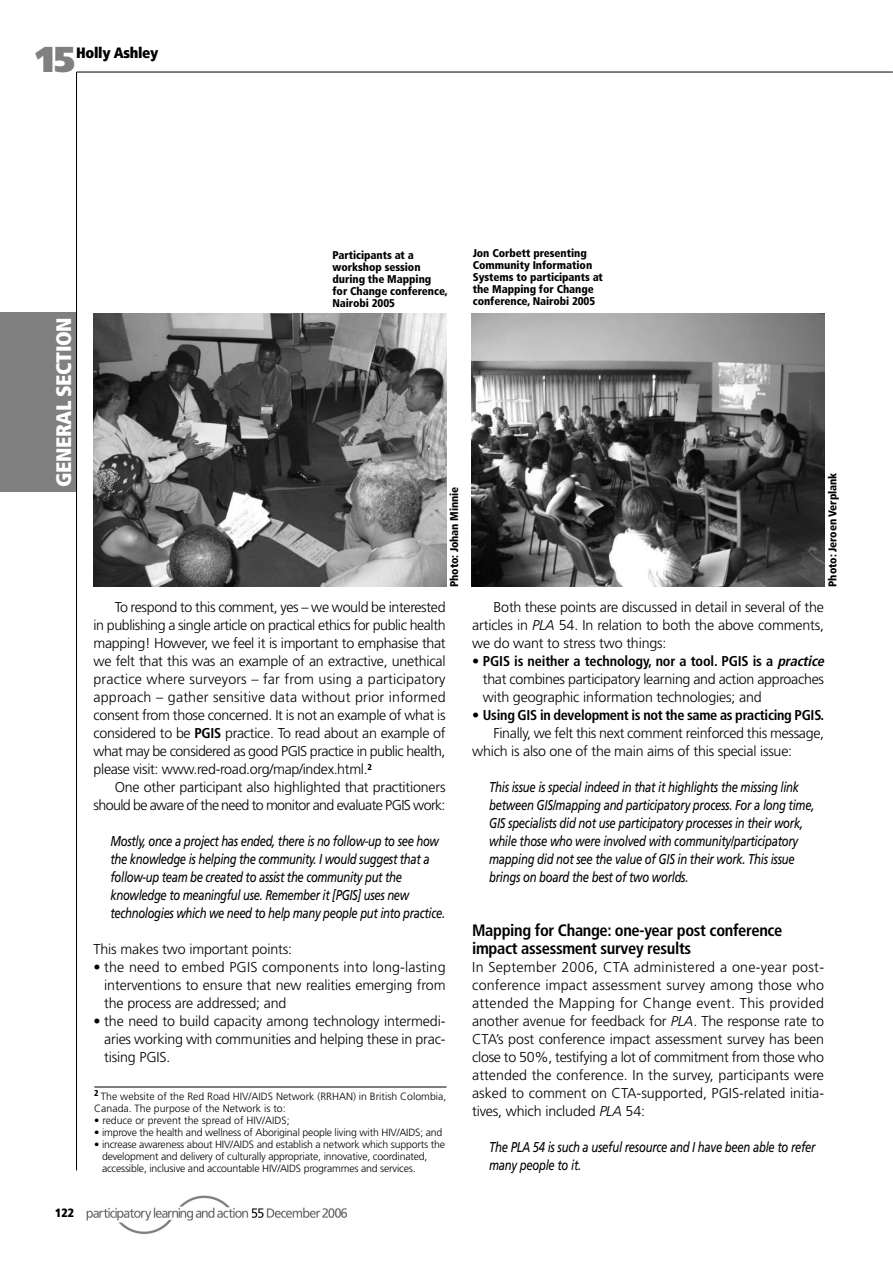
<style>
.page{position:relative;width:893px;height:1263px;background:#fff}
.page>*{position:absolute;margin:0;border:0;box-sizing:border-box;transform-origin:0 0}
.t1{font:900 36px "Frutiger";color:#808080}
.t2{font:900 condensed 21px "Frutiger";letter-spacing:-.02em;color:#fff}
.t3{font:700 condensed 16.5px/18px "Frutiger";letter-spacing:-.02em;color:#000}
.t4{font:900 condensed 15px "Frutiger";letter-spacing:-.02em;color:#000}
.t5{font:300 14.25px/18px "Frutiger";letter-spacing:-.015em;color:#000;text-align:justify}
.t6{font:italic 14.25px/18px "Frutiger";letter-spacing:-.02em;color:#000;scale:.79 1}
.t7{font:700 condensed 14.25px "Frutiger";letter-spacing:-.02em;color:#000}
.t8{font:900 condensed 12px "Frutiger";color:#000}
.t9{font:900 condensed 11.25px/12px "Frutiger";letter-spacing:-.005em;color:#000}
.t10{font:300 10.5px/12px "Frutiger";letter-spacing:-.015em;color:#000}
.s1{font-weight:700;font-stretch:condensed}
.s2{font-style:italic}
.s3{font-weight:700;font-style:italic;font-stretch:condensed}
.s4{font-weight:300;font-stretch:normal}
</style>
<div class="page">
<div style="left:0;top:313px;width:76px;height:179px;background:#808080"></div>
<hr style="left:77px;top:72px;width:816px;height:1px;background:#000">
<hr style="left:76px;top:72px;width:1px;height:1098px;background:#000">
<img style="left:86px;top:1195px;width:261px;height:39px">
<hr style="left:94px;top:1087px;width:352px;height:1px;background:#000">
<img style="left:94px;top:313px;width:352px;height:273px">
<img style="left:472px;top:313px;width:353px;height:274px">
<h1 class="t1" style="left:36px;top:45px;width:41px">15</h1>
<p class="t4" style="left:76px;top:47px;width:84px">Holly Ashley</p>
<h2 class="t2" style="left:55px;top:486px;width:170px;rotate:-90deg">GENERAL SECTION</h2>
<p class="t9" style="left:332px;top:249px;width:117px">Participants at a workshop session during the Mapping for Change conference,<br>Nairobi 2005</p>
<p class="t9" style="left:473px;top:248px;width:132px">Jon Corbett presenting<br>Community Information<br>Systems to participants at the Mapping for Change conference, Nairobi 2005</p>
<p class="t9" style="left:449px;top:587px;width:102px;rotate:-90deg">Photo: Johan Minnie</p>
<p class="t9" style="left:828px;top:587px;width:116px;rotate:-90deg">Photo: Jeroen Verplank</p>
<p class="t8" style="left:55px;top:1208px;width:20px">122</p>
<p class="t5" style="left:94px;top:599px;width:354px;text-indent:21px">To respond to this comment, yes – we would be interested in publishing a single article on practical ethics for public health mapping! However, we feel it is important to emphasise that we felt that this was an example of an extractive, unethical practice where surveyors – far from using a participatory approach – gather sensitive data without prior informed consent from those concerned. It is not an example of what is considered to be <span class="s1">PGIS</span> practice. To read about an example of what may be considered as good PGIS practice in public health, please visit: www.red-road.org/map/index.html.<sup>2</sup></p>
<p class="t5" style="left:94px;top:779px;width:354px;text-align:right">One other participant also highlighted that practitioners should be aware of the need to monitor and evaluate PGIS work:</p>
<p class="t6" style="left:111px;top:833px;width:425px">Mostly, once a project has ended, there is no follow-up to see how the knowledge is helping the community. I would suggest that a follow-up team be created to assist the community put the knowledge to meaningful use. Remember it [PGIS] uses new technologies which we need to help many people put into practice.</p>
<p class="t5" style="left:94px;top:941px;width:200px">This makes two important points:</p>
<p class="t5" style="left:104px;top:959px;width:343px;text-indent:-11px">• the need to embed PGIS components into long-lasting interventions to ensure that new realities emerging from the process are addressed; and</p>
<p class="t5" style="left:104px;top:1013px;width:343px;text-indent:-11px">• the need to build capacity among technology intermedi&shy;aries working with communities and helping these in prac&shy;tising PGIS.</p>
<p class="t10" style="left:94px;top:1091px;width:354px"><sup>2</sup> The website of the Red Road HIV/AIDS Network (RRHAN) in British Colombia,<br>Canada. The purpose of the Network is to:</p>
<p class="t10" style="left:94px;top:1115px;width:197px">• reduce or prevent the spread of HIV/AIDS;</p>
<p class="t10" style="left:94px;top:1127px;width:350px">• improve the health and wellness of Aboriginal people living with HIV/AIDS; and</p>
<p class="t10" style="left:102px;top:1139px;width:344px;text-indent:-8px">• increase awareness about HIV/AIDS and establish a network which supports the development and delivery of culturally appropriate, innovative, coordinated, accessible, inclusive and accountable HIV/AIDS programmes and services.</p>
<p class="t5" style="left:472px;top:599px;width:353px;text-indent:21px">Both these points are discussed in detail in several of the articles in <span class="s2">PLA</span> 54. In relation to both the above comments, we do want to stress two things:</p>
<p class="t5" style="left:483px;top:653px;width:346px;text-align:left;text-indent:-11px">• <span class="s1">PGIS is neither a technology, nor a tool. PGIS is a</span> <span class="s3">practice </span>that combines participatory learning and action approaches with geographic information technologies; and</p>
<p class="t7" style="left:472px;top:709px;width:353px"><span class="s4">•</span> Using GIS in development is not the same as practicing PGIS.</p>
<p class="t5" style="left:493px;top:725px;width:332px">Finally, we felt this next comment reinforced this message,</p>
<p class="t5" style="left:472px;top:743px;width:321px">which is also one of the main aims of this special issue:</p>
<p class="t6" style="left:489px;top:779px;width:413px">This issue is special indeed in that it highlights the missing link between GIS/mapping and participatory process. For a long time, GIS specialists did not use participatory processes in their work, while those who were involved with community/participatory mapping did not see the value of GIS in their work. This issue brings on board the best of two worlds.</p>
<p class="t3" style="left:472px;top:923px;width:312px">Mapping for Change: one-year post conference impact assessment survey results</p>
<p class="t5" style="left:472px;top:959px;width:353px">In September 2006, CTA administered a one-year post&shy;conference impact assessment survey among those who attended the Mapping for Change event. This provided another avenue for feedback for <span class="s2">PLA</span>. The response rate to CTA’s post conference impact assessment survey has been close to 50%, testifying a lot of commitment from those who attended the conference. In the survey, participants were asked to comment on CTA-supported, PGIS-related initia&shy;tives, which included <span class="s2">PLA</span> 54:</p>
<p class="t6" style="left:489px;top:1139px;width:415px">The PLA 54 is such a useful resource and I have been able to refer many people to it.</p>
</div>
